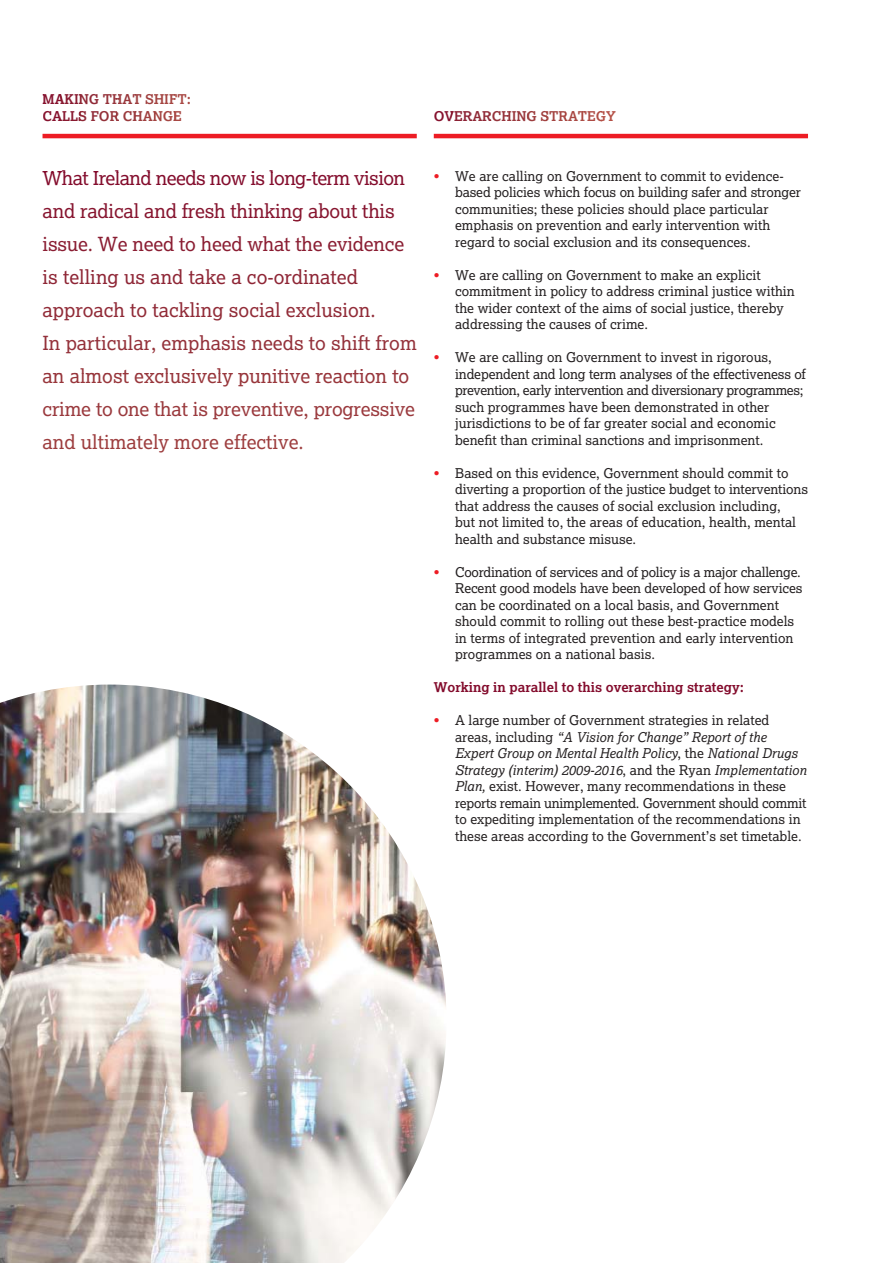
<style>
.page{position:relative;width:893px;height:1263px;background:#fff}
.page>*{position:absolute;margin:0;border:0;box-sizing:border-box;transform-origin:0 0}
.t1{font:19.5px/33px "Lexia Da Ma";color:#97353b}
.t2{font:13.5px/16.5px "Lexia Da Ma";color:#231f20}
.t3{font:700 13.5px "Lexia Da Ma";color:#830b2c}
.t4{font:700 13.5px/16.5px "Lexia Da Ma";color:#a0403f}
.t5{font:700 13.5px "Lexia Da Ma";color:#86122e}
.s1{color:#830b2c}
.s2{color:#86122e}
.s3{color:#891b31}
.s4{color:#8d2534}
.s5{color:#902a37}
.s6{color:#943139}
.s7{color:#96343b}
.s8{color:#99383c}
.s9{color:#9b3b3e}
.s10{color:#a54542}
.s11{color:#a84743}
.s12{color:#891930}
.s13{color:#912c38}
.s14{color:#94313a}
.s15{color:#96343a}
.s16{color:#9a3a3d}
.s17{color:#8b2033}
.s18{color:#95323a}
.s19{color:#98363b}
.s20{color:#9e3c3d}
.s21{color:#a14140}
.s22{color:#a34340}
.s23{color:#a64642}
.s24{color:#a94843}
.s25{color:#ab4a43}
.s26{color:#ae4b44}
.s27{color:#b14d45}
.s28{color:#b44f45}
.s29{color:#830c2c}
.s30{color:#840d2d}
.s31{color:#87152f}
.s32{color:#86142f}
.s33{color:#881730}
.s34{color:#8a1d32}
.s35{color:#8b2032}
.s36{color:#8a1c31}
.s37{color:#8e2535}
.s38{color:#8e2635}
.s39{color:#912b37}
.s40{color:#922c38}
.s41{color:#93303a}
.s42{color:#953239}
.s43{color:#9a393d}
.s44{color:#99393c}
.s45{color:#9b3a3d}
.s46{color:#9d3d3e}
.s47{color:#9e3e3f}
.s48{color:#ed1c24}
.s49{font-style:italic}
</style>
<div class="page">
<hr style="left:43px;top:134px;width:374px;height:4px;background:#ed1c24">
<hr style="left:434px;top:134px;width:374px;height:4px;background:#ed1c24">
<img style="left:0;top:685px;width:446px;height:578px">
<p class="t4" style="left:43px;top:92px;width:150px"><span class="s1">M</span><span class="s2">A</span><span class="s3">KI</span><span class="s4">N</span><span class="s5">G</span> <span class="s6">T</span><span class="s7">H</span><span class="s8">A</span><span class="s9">T</span> SH<span class="s10">IF</span><span class="s11">T:<br></span><span class="s2">CA</span><span class="s12">LL</span><span class="s4">S</span> <span class="s13">F</span><span class="s14">O</span><span class="s15">R</span> <span class="s16">CH</span>AN<span class="s10">GE</span></p>
<p class="t5" style="left:434px;top:110px;width:184px">OV<span class="s17">ER</span><span class="s5">AR</span><span class="s18">CH</span><span class="s19">IN</span><span class="s20">G</span> <span class="s21">S</span><span class="s22">T</span><span class="s23">R</span><span class="s24">A</span><span class="s25">T</span><span class="s26">E</span><span class="s27">G</span><span class="s28">Y</span></p>
<p class="t1" style="left:43px;top:163px;width:376px"><span class="s1">Wh</span><span class="s29">a</span><span class="s1">t I</span><span class="s29">re</span><span class="s1">l</span><span class="s29">an</span><span class="s1">d</span> <span class="s29">nee</span><span class="s1">d</span><span class="s29">s now</span> <span class="s1">i</span><span class="s29">s</span> <span class="s1">l</span><span class="s29">ong</span><span class="s30">-</span><span class="s1">t</span><span class="s29">erm v</span><span class="s1">i</span><span class="s29">s</span><span class="s1">i</span><span class="s29">on </span><span class="s31">an</span><span class="s32">d</span> <span class="s31">ra</span><span class="s32">di</span><span class="s31">ca</span><span class="s32">l</span> <span class="s31">an</span><span class="s32">d f</span><span class="s31">res</span><span class="s32">h thi</span><span class="s31">n</span><span class="s32">ki</span><span class="s31">n</span><span class="s33">g</span> <span class="s31">a</span><span class="s32">b</span><span class="s31">ou</span><span class="s32">t thi</span><span class="s31">s </span><span class="s34">issue</span><span class="s35">.</span> <span class="s34">We nee</span><span class="s36">d</span> <span class="s34">to</span> <span class="s36">h</span><span class="s34">ee</span><span class="s36">d</span> <span class="s34">w</span><span class="s36">h</span><span class="s34">at t</span><span class="s36">h</span><span class="s34">e evi</span><span class="s36">d</span><span class="s34">ence </span><span class="s4">i</span><span class="s37">s</span> <span class="s4">t</span><span class="s37">e</span><span class="s4">lli</span><span class="s37">ng us an</span><span class="s4">d t</span><span class="s37">a</span><span class="s4">k</span><span class="s37">e a co</span><span class="s38">-</span><span class="s37">or</span><span class="s4">di</span><span class="s37">na</span><span class="s4">t</span><span class="s37">e</span><span class="s4">d </span><span class="s39">approac</span><span class="s5">h t</span><span class="s39">o</span> <span class="s5">t</span><span class="s39">ac</span><span class="s5">kli</span><span class="s39">ng soc</span><span class="s5">i</span><span class="s39">a</span><span class="s5">l</span> <span class="s39">exc</span><span class="s5">l</span><span class="s39">us</span><span class="s5">i</span><span class="s39">on</span><span class="s40">.<br></span><span class="s41">I</span><span class="s14">n par</span><span class="s41">ti</span><span class="s14">cu</span><span class="s41">l</span><span class="s14">ar</span><span class="s42">,</span> <span class="s14">emp</span><span class="s41">h</span><span class="s14">as</span><span class="s41">i</span><span class="s14">s nee</span><span class="s41">d</span><span class="s14">s</span> <span class="s41">t</span><span class="s14">o s</span><span class="s41">hift f</span><span class="s14">rom </span>an almost exclusively punitive reaction to <span class="s43">crime to one t</span><span class="s44">h</span><span class="s43">at is preventive</span><span class="s45">,</span> <span class="s43">progressive </span><span class="s46">and ultimately more effective</span><span class="s47">.</span></p>
<p class="t2" style="left:455px;top:168px;width:347px;text-indent:-21px"><span class="s48">•</span> We are calling on Government to commit to evidence&shy;based policies which focus on building safer and stronger communities; these policies should place particular emphasis on prevention and early intervention with regard to social exclusion and its consequences.</p>
<p class="t2" style="left:455px;top:267px;width:341px;text-indent:-21px"><span class="s48">•</span> We are calling on Government to make an explicit commitment in policy to address criminal justice within the wider context of the aims of social justice, thereby addressing the causes of crime.</p>
<p class="t2" style="left:455px;top:350px;width:352px;text-indent:-21px"><span class="s48">•</span> We are calling on Government to invest in rigorous, independent and long term analyses of the effectiveness of prevention, early intervention and diversionary programmes; such programmes have been demonstrated in other jurisdictions to be of far greater social and economic benefit than criminal sanctions and imprisonment.</p>
<p class="t2" style="left:455px;top:465px;width:354px;text-indent:-21px"><span class="s48">•</span> Based on this evidence, Government should commit to diverting a proportion of the justice budget to interventions that address the causes of social exclusion including,<br>but not limited to, the areas of education, health, mental health and substance misuse.</p>
<p class="t2" style="left:455px;top:564px;width:349px;text-indent:-21px"><span class="s48">•</span> Coordination of services and of policy is a major challenge.<br>Recent good models have been developed of how services can be coordinated on a local basis, and Government should commit to rolling out these best-practice models in terms of integrated prevention and early intervention programmes on a national basis.</p>
<p class="t3" style="left:434px;top:682px;width:312px">Working in parallel to this overarching strategy:</p>
<p class="t2" style="left:455px;top:713px;width:353px;text-indent:-21px"><span class="s48">•</span> A large number of Government strategies in related areas, including <span class="s49">“A Vision for Change” Report of the Expert Group on Mental Health Policy</span>, the <span class="s49">National Drugs Strategy (interim) 2009-2016</span>, and the Ryan <span class="s49">Implementation Plan,</span> exist. However, many recommendations in these reports remain unimplemented. Government should commit to expediting implementation of the recommendations in these areas according to the Government’s set timetable.</p>
</div>
